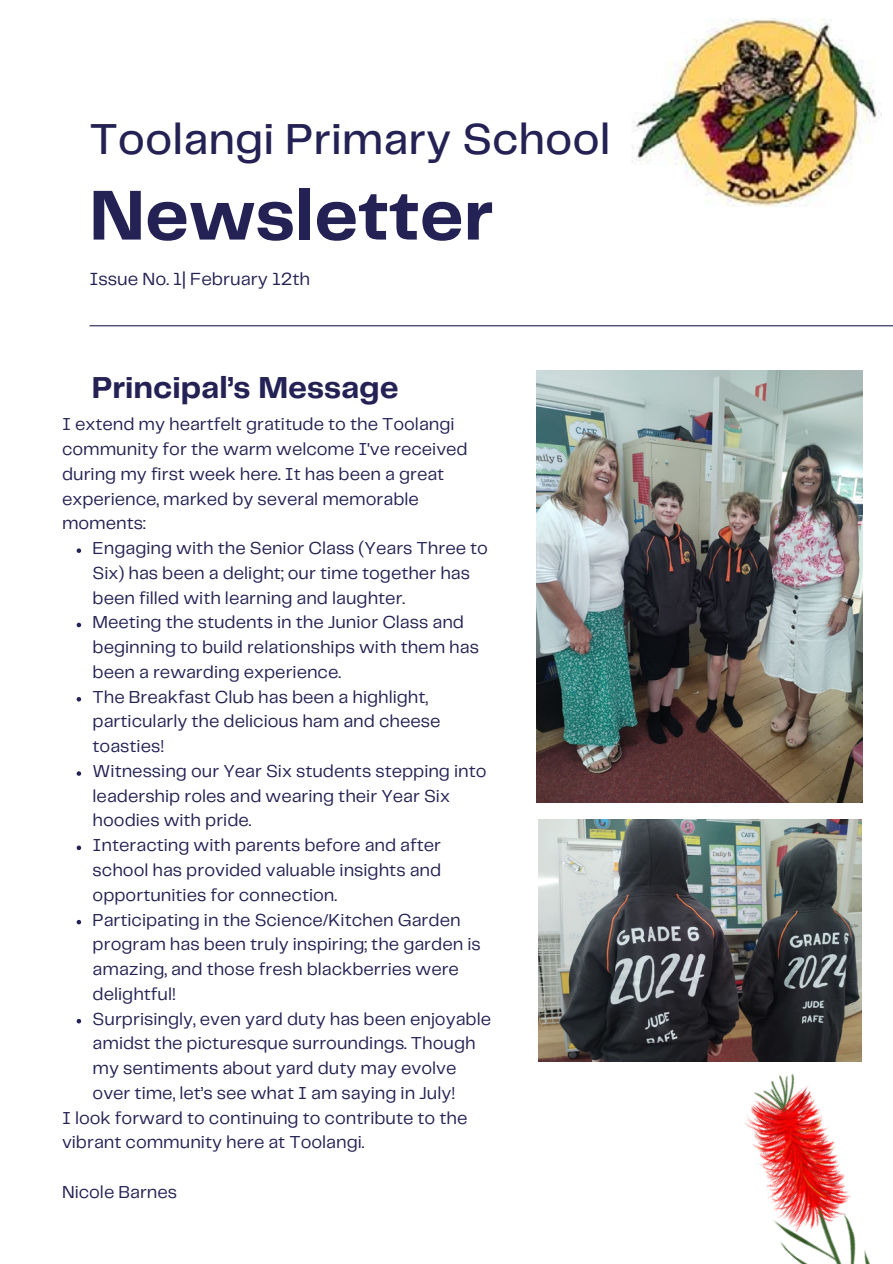
<style>
.page{position:relative;width:893px;height:1264px;background:#fff}
.page>*{position:absolute;margin:0;border:0;box-sizing:border-box;transform-origin:0 0}
.t1{font:700 73.2px "Telegraf";color:#242254}
.t2{font:500 45px "Telegraf";color:#242254}
.t3{font:700 31.5px "Telegraf";color:#242254}
.t4{font:18.3px "Telegraf";color:#242254}
.t5{font:18px/24.8px "Telegraf";color:#242254}
</style>
<div class="page">
<img style="left:536px;top:370px;width:326px;height:432px">
<hr style="left:90px;top:325px;width:802px;height:1px;background:#242254">
<img style="left:538px;top:819px;width:323px;height:242px">
<img style="left:631px;top:18px;width:248px;height:189px">
<svg style="left:77px;top:548px;width:4px;height:5px"></svg>
<svg style="left:77px;top:622px;width:4px;height:5px"></svg>
<svg style="left:77px;top:697px;width:4px;height:4px"></svg>
<svg style="left:77px;top:771px;width:4px;height:4px"></svg>
<svg style="left:77px;top:845px;width:4px;height:5px"></svg>
<svg style="left:77px;top:919px;width:4px;height:5px"></svg>
<svg style="left:77px;top:1019px;width:4px;height:4px"></svg>
<img style="left:673px;top:1061px;width:197px;height:202px">
<p class="t2" style="left:89px;top:119px;width:523px">Toolangi Primary School</p>
<h1 class="t1" style="left:89px;top:184px;width:406px">Newsletter</h1>
<h3 class="t4" style="left:89px;top:271px;width:222px">Issue No. 1| February 12th</h3>
<p class="t3" style="left:92px;top:374px;width:308px">Principal’s Message</p>
<p class="t5" style="left:62px;top:413px;width:407px">I extend my heartfelt gratitude to the Toolangi community for the warm welcome I've received during my first week here. It has been a great experience, marked by several memorable moments:</p>
<p class="t5" style="left:93px;top:536px;width:397px">Engaging with the Senior Class (Years Three to<br>Six) has been a delight; our time together has been filled with learning and laughter.</p>
<p class="t5" style="left:93px;top:611px;width:388px">Meeting the students in the Junior Class and beginning to build relationships with them has been a rewarding experience.</p>
<p class="t5" style="left:93px;top:685px;width:349px">The Breakfast Club has been a highlight, particularly the delicious ham and cheese toasties!</p>
<p class="t5" style="left:93px;top:759px;width:395px">Witnessing our Year Six students stepping into leadership roles and wearing their Year Six hoodies with pride.</p>
<p class="t5" style="left:93px;top:833px;width:350px;text-align:justify">Interacting with parents before and after school has provided valuable insights and opportunities for connection.</p>
<p class="t5" style="left:93px;top:908px;width:389px">Participating in the Science/Kitchen Garden program has been truly inspiring; the garden is amazing, and those fresh blackberries were delightful!</p>
<p class="t5" style="left:93px;top:1007px;width:400px">Surprisingly, even yard duty has been enjoyable amidst the picturesque surroundings. Though my sentiments about yard duty may evolve over time, let’s see what I am saying in July!</p>
<p class="t5" style="left:62px;top:1106px;width:407px">I look forward to continuing to contribute to the vibrant community here at Toolangi.</p>
<p class="t5" style="left:62px;top:1180px;width:117px">Nicole Barnes</p>
</div>
